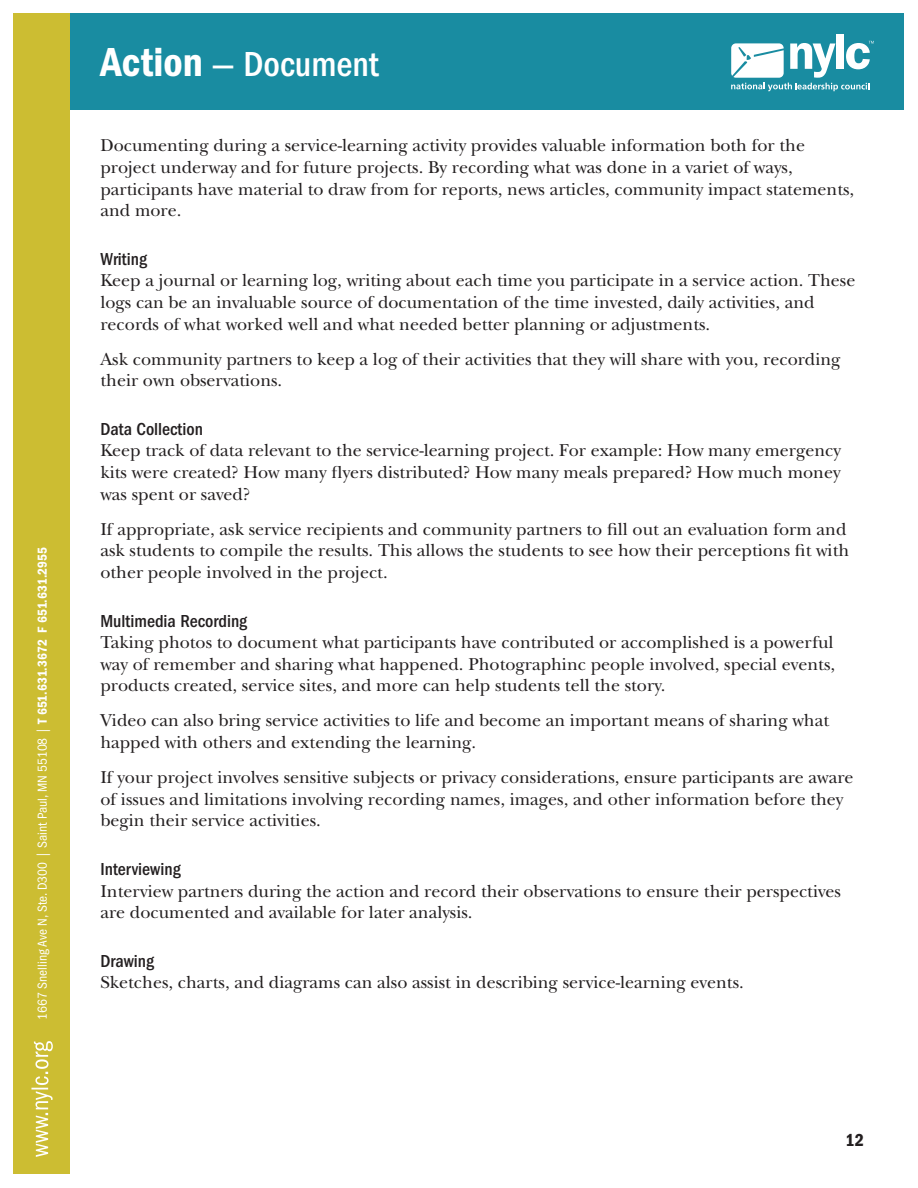
<style>
.page{position:relative;width:918px;height:1188px;background:#fff}
.page>*{position:absolute;margin:0;border:0;box-sizing:border-box;transform-origin:0 0}
.t1{font:500 condensed 36px "ITC Franklin Gothic Std";color:#fff}
.t2{font:18px/21.6px "New Baskerville Std";color:#231f20}
.t3{font:500 condensed 18px "ITC Franklin Gothic Std";color:#231f20}
.t4{font:18px "ITC Franklin Gothic Std Dm Cd";color:#231f20}
.t5{font:condensed 13.5px "ITC Franklin Gothic Std";color:#fff}
.s1{font-family:"ITC Franklin Gothic Std Dm Cd";font-stretch:normal}
.s2{font-family:"ITC Franklin Gothic Std Dm Cd";font-weight:400;font-stretch:normal;font-size:42px}
</style>
<div class="page">
<div style="left:14px;top:14px;width:890px;height:96px;background:#198ca1"></div>
<div style="left:836px;top:35px;width:8px;height:34px;background:#fff"></div>
<svg style="left:731px;top:41px;width:143px;height:50px"></svg>
<div style="left:14px;top:14px;width:56px;height:1160px;background:#ccbd32"></div>
<svg style="left:31px;top:1041px;width:22px;height:116px"></svg>
<p class="t5" style="left:35px;top:1020px;width:474px;rotate:-90deg">1667 Snelling Ave N, Ste. D300 | Saint Paul, MN 55108 | <span class="s1">T 651.631.3672 F 651.631.2955</span></p>
<h1 class="t1" style="left:100px;top:43px;width:280px"><span class="s2">Action</span> — Document</h1>
<p class="t2" style="left:100px;top:135px;width:755px">Documenting during a service-learning activity provides valuable information both for the project underway and for future projects. By recording what was done in a variet of ways, participants have material to draw from for reports, news articles, community impact statements, and more.</p>
<p class="t3" style="left:100px;top:249px;width:48px">Writing</p>
<p class="t2" style="left:100px;top:270px;width:757px">Keep a journal or learning log, writing about each time you participate in a service action. These logs can be an invaluable source of documentation of the time invested, daily activities, and records of what worked well and what needed better planning or adjustments.</p>
<p class="t2" style="left:100px;top:348px;width:742px">Ask community partners to keep a log of their activities that they will share with you, recording their own observations.</p>
<p class="t3" style="left:100px;top:419px;width:104px">Data Collection</p>
<p class="t2" style="left:100px;top:440px;width:742px;text-align:justify">Keep track of data relevant to the service-learning project. For example: How many emergency kits were created? How many flyers distributed? How many meals prepared? How much money was spent or saved?</p>
<p class="t2" style="left:100px;top:518px;width:750px">If appropriate, ask service recipients and community partners to fill out an evaluation form and ask students to compile the results. This allows the students to see how their perceptions fit with other people involved in the project.</p>
<p class="t3" style="left:100px;top:610px;width:148px">Multimedia Recording</p>
<p class="t2" style="left:100px;top:632px;width:736px;text-align:justify">Taking photos to document what participants have contributed or accomplished is a powerful way of remember and sharing what happened. Photographinc people involved, special events, products created, service sites, and more can help students tell the story.</p>
<p class="t2" style="left:100px;top:710px;width:730px">Video can also bring service activities to life and become an important means of sharing what happed with others and extending the learning.</p>
<p class="t2" style="left:100px;top:767px;width:755px">If your project involves sensitive subjects or privacy considerations, ensure participants are aware of issues and limitations involving recording names, images, and other information before they begin their service activities.</p>
<p class="t3" style="left:100px;top:859px;width:82px">Interviewing</p>
<p class="t2" style="left:100px;top:880px;width:742px">Interview partners during the action and record their observations to ensure their perspectives are documented and available for later analysis.</p>
<p class="t3" style="left:100px;top:951px;width:55px">Drawing</p>
<p class="t2" style="left:100px;top:972px;width:645px">Sketches, charts, and diagrams can also assist in describing service-learning events.</p>
<p class="t4" style="left:846px;top:1130px;width:20px">12</p>
</div>
